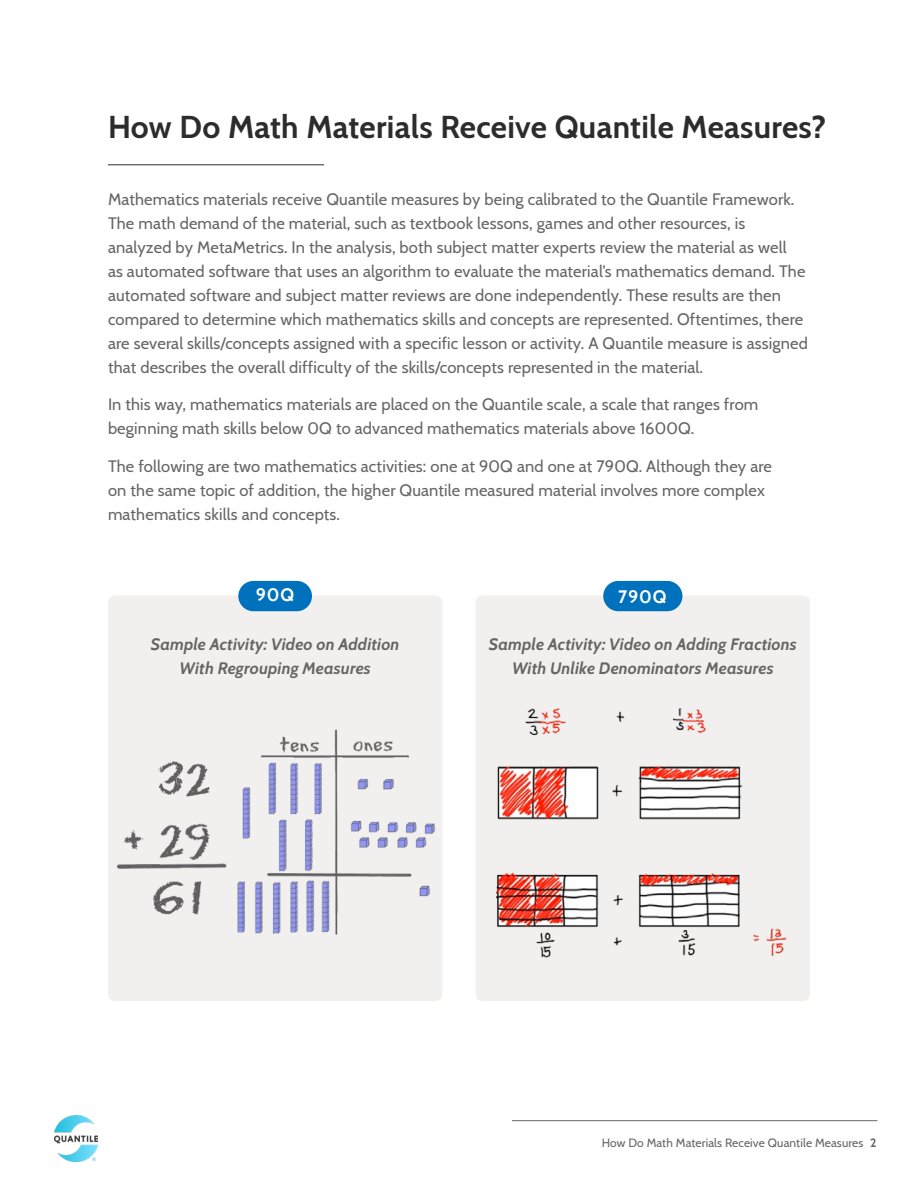
<style>
.page{position:relative;width:918px;height:1188px;background:#fff}
.page>*{position:absolute;margin:0;border:0;box-sizing:border-box;transform-origin:0 0}
.t1{font:700 31.5px "Cabin";letter-spacing:.01em;color:#2c2c2c}
.t2{font:700 18px "Cabin";letter-spacing:.05em;color:#fff}
.t3{font:16.5px/24px "Cabin";letter-spacing:.01em;color:#656565}
.t4{font:italic 700 16.5px/24px "Cabin";letter-spacing:.01em;color:#656565;text-align:center}
.t5{font:12px "Cabin";letter-spacing:.01em;color:#656565}
.s1{font-weight:700}
</style>
<div class="page">
<img style="left:54px;top:1115px;width:44px;height:46px">
<hr style="left:108px;top:165px;width:216px;height:1px;background:#2c2c2c">
<hr style="left:512px;top:1120px;width:366px;height:1px;background:#656565">
<div style="left:108px;top:596px;width:334px;height:405px;background:#f2f0ee;border-radius:7px"></div>
<div style="left:476px;top:596px;width:334px;height:405px;background:#f2f0ee;border-radius:7px"></div>
<div style="left:238px;top:581px;width:74px;height:30px;background:#0071bc;border-radius:15px"></div>
<img style="left:116px;top:729px;width:319px;height:206px">
<div style="left:603px;top:581px;width:79px;height:30px;background:#0071bc;border-radius:15px"></div>
<img style="left:497px;top:708px;width:290px;height:250px">
<h1 class="t1" style="left:108px;top:103px;width:720px">How Do Math Materials Receive Quantile Measures?</h1>
<p class="t3" style="left:108px;top:186px;width:701px">Mathematics materials receive Quantile measures by being calibrated to the Quantile Framework.<br>The math demand of the material, such as textbook lessons, games and other resources, is analyzed by MetaMetrics. In the analysis, both subject matter experts review the material as well<br>as automated software that uses an algorithm to evaluate the material’s mathematics demand. The automated software and subject matter reviews are done independently. These results are then compared to determine which mathematics skills and concepts are represented. Oftentimes, there are several skills/concepts assigned with a specific lesson or activity. A Quantile measure is assigned that describes the overall difficulty of the skills/concepts represented in the material.</p>
<p class="t3" style="left:108px;top:392px;width:652px">In this way, mathematics materials are placed on the Quantile scale, a scale that ranges from beginning math skills below 0Q to advanced mathematics materials above 1600Q.</p>
<p class="t3" style="left:108px;top:453px;width:666px">The following are two mathematics activities: one at 90Q and one at 790Q. Although they are on the same topic of addition, the higher Quantile measured material involves more complex mathematics skills and concepts.</p>
<p class="t2" style="left:256px;top:581px;width:40px">90Q</p>
<p class="t4" style="left:151px;top:631px;width:250px">Sample Activity: Video on Addition<br>With Regrouping Measures</p>
<p class="t2" style="left:618px;top:582px;width:50px">790Q</p>
<p class="t4" style="left:489px;top:631px;width:309px">Sample Activity: Video on Adding Fractions<br>With Unlike Denominators Measures</p>
<p class="t5" style="left:602px;top:1133px;width:276px">How Do Math Materials Receive Quantile Measures <span class="s1">2</span></p>
</div>
